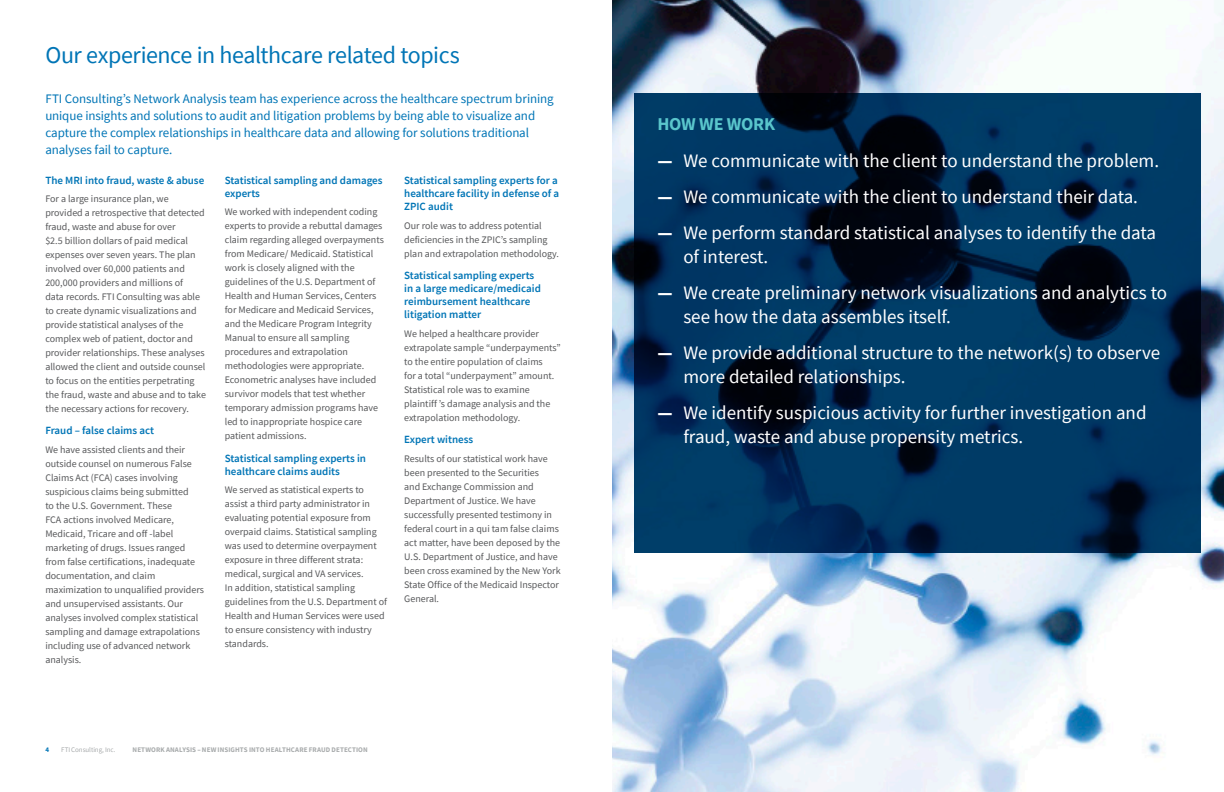
<style>
.page{position:relative;width:1224px;height:792px;background:#fff}
.page>*{position:absolute;margin:0;border:0;box-sizing:border-box;transform-origin:0 0}
.H2_Headline{font:24px "Source Sans Pro";letter-spacing:-.02em;color:#0075b6}
.t1{font:19px/24px "Source Sans Pro";color:#fff}
.CS_Header{font:700 18px "Source Sans Pro";letter-spacing:-.01em;color:#5ac6cc}
.Intro{font:13px/17px "Source Sans Pro";letter-spacing:-.005em;color:#0075b6}
.Subhead{font:600 11px/13.2px "Source Sans Pro";color:#0075b6}
.Body_copy{font:10px/14px "Source Sans Pro";color:#57585a}
.t2{font:700 7px "Source Sans Pro";letter-spacing:.01em;color:#a8abac}
.t3{font:7px "Source Sans Pro";letter-spacing:-.01em;color:#a8abac}
.t4{font:700 7px "Source Sans Pro";color:#0075b6}
.s1{font-weight:700}
</style>
<div class="page">
<img style="left:612px;top:0;width:612px;height:792px">
<svg style="left:635px;top:94px;width:566px;height:459px;background:#002e53"></svg>
<p class="H2_Headline" style="left:45px;top:40px;width:416px">Our experience in healthcare related topics</p>
<p class="Intro" style="left:45px;top:90px;width:510px">FTI Consulting’s Network Analysis team has experience across the healthcare spectrum brining unique insights and solutions to audit and litigation problems by being able to visualize and capture the complex relationships in healthcare data and allowing for solutions traditional analyses fail to capture.</p>
<p class="Subhead" style="left:45px;top:173px;width:160px">The MRI into fraud, waste &amp; abuse</p>
<p class="Body_copy" style="left:45px;top:192px;width:162px">For a large insurance plan, we provided a retrospective that detected fraud, waste and abuse for over<br>$2.5 billion dollars of paid medical expenses over seven years. The plan involved over 60,000 patients and 200,000 providers and millions of<br>data records. FTI Consulting was able to create dynamic visualizations and provide statistical analyses of the complex web of patient, doctor and provider relationships. These analyses allowed the client and outside counsel to focus on the entities perpetrating the fraud, waste and abuse and to take the necessary actions for recovery.</p>
<p class="Subhead" style="left:45px;top:424px;width:110px">Fraud – false claims act</p>
<p class="Body_copy" style="left:45px;top:443px;width:160px">We have assisted clients and their outside counsel on numerous False<br>Claims Act (FCA) cases involving suspicious claims being submitted<br>to the U.S. Government. These<br>FCA actions involved Medicare,<br>Medicaid, Tricare and off -label marketing of drugs. Issues ranged from false certifications, inadequate documentation, and claim maximization to unqualified providers and unsupervised assistants. Our analyses involved complex statistical sampling and damage extrapolations including use of advanced network analysis.</p>
<p class="Subhead" style="left:225px;top:173px;width:159px">Statistical sampling and damages experts</p>
<p class="Body_copy" style="left:225px;top:205px;width:161px">We worked with independent coding experts to provide a rebuttal damages claim regarding alleged overpayments from Medicare/ Medicaid. Statistical work is closely aligned with the guidelines of the U.S. Department of Health and Human Services, Centers for Medicare and Medicaid Services, and the Medicare Program Integrity Manual to ensure all sampling procedures and extrapolation methodologies were appropriate.<br>Econometric analyses have included survivor models that test whether temporary admission programs have led to inappropriate hospice care patient admissions.</p>
<p class="Subhead" style="left:225px;top:451px;width:143px">Statistical sampling experts in healthcare claims audits</p>
<p class="Body_copy" style="left:225px;top:483px;width:164px">We served as statistical experts to assist a third party administrator in evaluating potential exposure from overpaid claims. Statistical sampling was used to determine overpayment exposure in three different strata: medical, surgical and VA services.<br>In addition, statistical sampling guidelines from the U.S. Department of Health and Human Services were used to ensure consistency with industry standards.</p>
<p class="Subhead" style="left:404px;top:173px;width:157px">Statistical sampling experts for a healthcare facility in defense of a<br>ZPIC audit</p>
<p class="Body_copy" style="left:404px;top:218px;width:156px">Our role was to address potential deficiencies in the ZPIC’s sampling plan and extrapolation methodology.</p>
<p class="Subhead" style="left:404px;top:268px;width:138px">Statistical sampling experts in a large medicare/medicaid reimbursement healthcare litigation matter</p>
<p class="Body_copy" style="left:404px;top:327px;width:158px">We helped a healthcare provider extrapolate sample “underpayments” to the entire population of claims<br>for a total “underpayment” amount.<br>Statistical role was to examine plaintiff ’s damage analysis and the extrapolation methodology.</p>
<p class="Subhead" style="left:404px;top:433px;width:71px">Expert witness</p>
<p class="Body_copy" style="left:404px;top:451px;width:158px">Results of our statistical work have been presented to the Securities<br>and Exchange Commission and<br>Department of Justice. We have successfully presented testimony in federal court in a qui tam false claims act matter, have been deposed by the<br>U.S. Department of Justice, and have been cross examined by the New York<br>State Office of the Medicaid Inspector<br>General.</p>
<p class="t4" style="left:45px;top:745px;width:5px">4</p>
<p class="t3" style="left:61px;top:745px;width:56px">FTI Consulting, Inc.</p>
<p class="t2" style="left:133px;top:745px;width:237px">NETWORK ANALYSIS – NEW INSIGHTS INTO HEALTHCARE FRAUD DETECTION</p>
<p class="CS_Header" style="left:657px;top:112px;width:119px">HOW WE WORK</p>
<p class="t1" style="left:657px;top:148px;width:503px"><span class="s1">—</span> We communicate with the client to understand the problem.</p>
<p class="t1" style="left:657px;top:184px;width:482px"><span class="s1">—</span> We communicate with the client to understand their data.</p>
<p class="t1" style="left:683px;top:220px;width:474px;text-indent:-26px"><span class="s1">—</span> We perform standard statistical analyses to identify the data of interest.</p>
<p class="t1" style="left:683px;top:280px;width:485px;text-indent:-26px"><span class="s1">—</span> We create preliminary network visualizations and analytics to see how the data assembles itself.</p>
<p class="t1" style="left:683px;top:340px;width:478px;text-indent:-26px"><span class="s1">—</span> We provide additional structure to the network(s) to observe more detailed relationships.</p>
<p class="t1" style="left:683px;top:400px;width:465px;text-indent:-26px"><span class="s1">—</span> We identify suspicious activity for further investigation and fraud, waste and abuse propensity metrics.</p>
</div>
